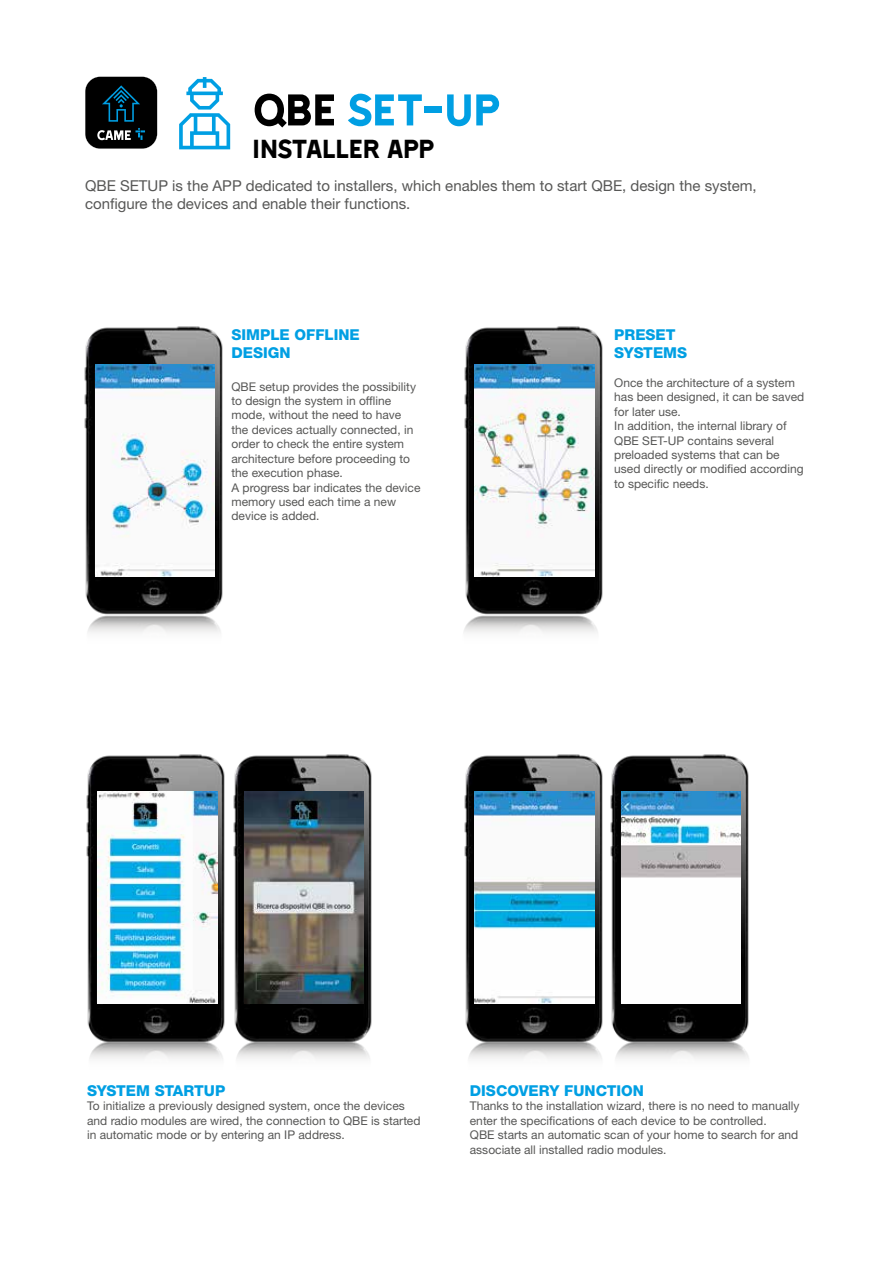
<style>
.page{position:relative;width:893px;height:1263px;background:#fff}
.page>*{position:absolute;margin:0;border:0;box-sizing:border-box;transform-origin:0 0}
.t1{font:51px "Came Type";letter-spacing:-.02em;color:#009fe3}
.t2{font:30px "Came Type";letter-spacing:-.025em;color:#000}
.t3{font:15px/18px "Helvetica Neue LTW1 G";color:#575756}
.t4{font:800 15px/18px "Helvetica Neue LTW1 G";color:#009fe3}
.t5{font:12px/14.4px "Helvetica Neue LTW1 G";color:#575756}
.s1{color:#000}
</style>
<div class="page">
<svg style="left:179px;top:77px;width:51px;height:72px"></svg>
<img style="left:86px;top:754px;width:138px;height:284px">
<img style="left:98px;top:792px;width:119px;height:212px">
<img style="left:464px;top:754px;width:137px;height:284px">
<img style="left:475px;top:792px;width:119px;height:212px">
<img style="left:224px;top:754px;width:148px;height:284px">
<img style="left:244px;top:792px;width:119px;height:212px">
<img style="left:601px;top:754px;width:148px;height:284px">
<img style="left:621px;top:792px;width:120px;height:212px">
<img style="left:84px;top:326px;width:139px;height:286px">
<img style="left:95px;top:364px;width:120px;height:212px">
<img style="left:464px;top:326px;width:139px;height:286px">
<img style="left:475px;top:364px;width:119px;height:212px">
<img style="left:90px;top:1038px;width:133px;height:21px">
<img style="left:469px;top:1038px;width:133px;height:21px">
<img style="left:237px;top:1038px;width:133px;height:21px">
<img style="left:616px;top:1038px;width:133px;height:21px">
<img style="left:88px;top:612px;width:133px;height:21px">
<img style="left:464px;top:612px;width:134px;height:21px">
<svg style="left:85px;top:77px;width:72px;height:72px;background:#141f23"></svg>
<h1 class="t1" style="left:253px;top:83px;width:249px"><span class="s1">QBE</span> SET-UP</h1>
<h2 class="t2" style="left:253px;top:133px;width:183px">INSTALLER APP</h2>
<p class="t3" style="left:85px;top:177px;width:673px">QBE SETUP is the APP dedicated to installers, which enables them to start QBE, design the system, configure the devices and enable their functions.</p>
<p class="t4" style="left:231px;top:326px;width:130px">SIMPLE OFFLINE<br>DESIGN</p>
<p class="t5" style="left:231px;top:379px;width:190px">QBE setup provides the possibility to design the system in offline mode, without the need to have the devices actually connected, in order to check the entire system architecture before proceeding to the execution phase.<br>A progress bar indicates the device memory used each time a new device is added.</p>
<p class="t4" style="left:614px;top:326px;width:74px">PRESET<br>SYSTEMS</p>
<p class="t5" style="left:614px;top:375px;width:192px">Once the architecture of a system has been designed, it can be saved for later use.<br>In addition, the internal library of<br>QBE SET-UP contains several preloaded systems that can be used directly or modified according to specific needs.</p>
<p class="t4" style="left:87px;top:1082px;width:140px">SYSTEM STARTUP</p>
<p class="t5" style="left:87px;top:1099px;width:335px">To initialize a previously designed system, once the devices and radio modules are wired, the connection to QBE is started in automatic mode or by entering an IP address.</p>
<p class="t4" style="left:470px;top:1082px;width:176px">DISCOVERY FUNCTION</p>
<p class="t5" style="left:470px;top:1099px;width:331px">Thanks to the installation wizard, there is no need to manually enter the specifications of each device to be controlled.<br>QBE starts an automatic scan of your home to search for and associate all installed radio modules.</p>
</div>
